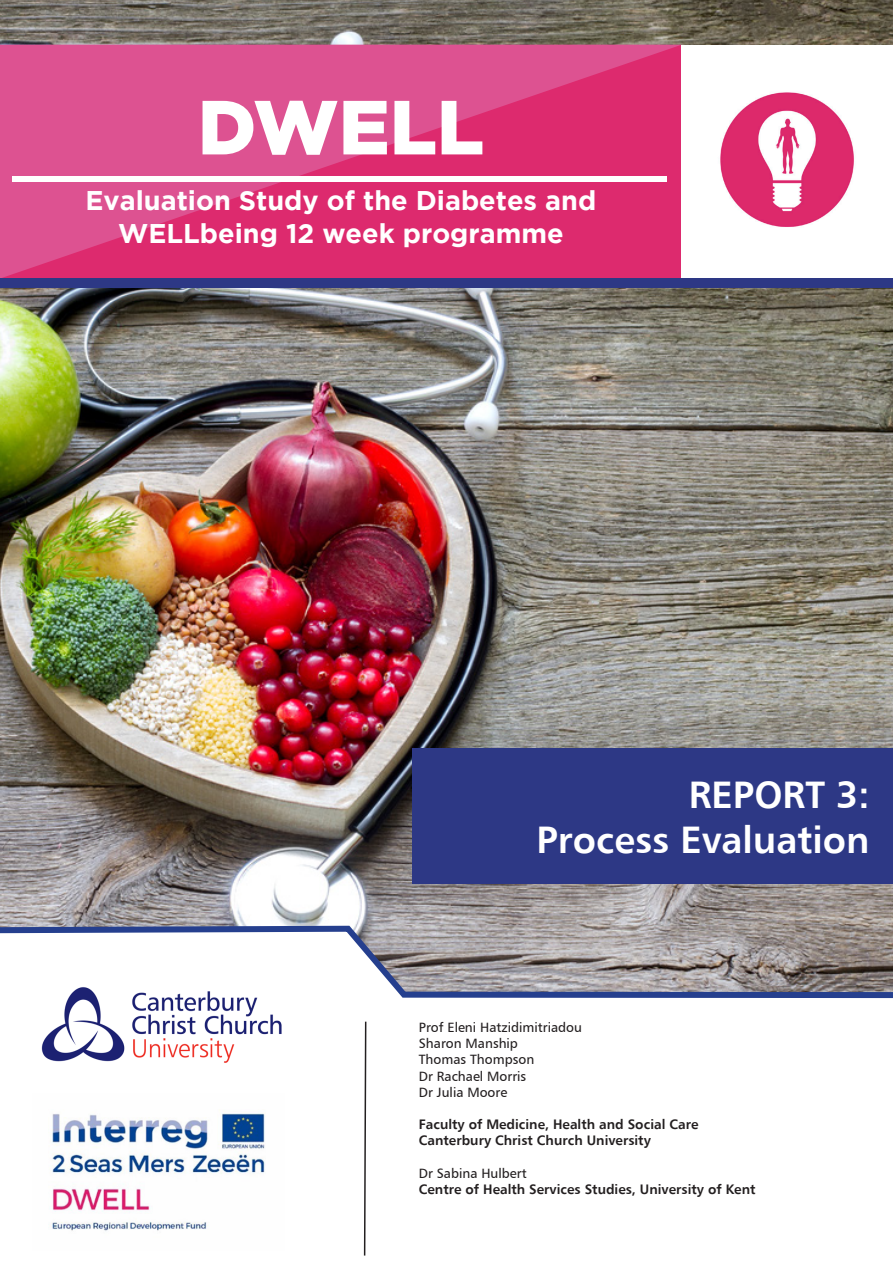
<style>
.page{position:relative;width:893px;height:1263px;background:#fff}
.page>*{position:absolute;margin:0;border:0;box-sizing:border-box;transform-origin:0 0}
.t1{font:900 76.5px "Gotham";color:#fff}
.t2{font:37.5px "Humanist 777 BT Bold B";color:#fff}
.t3{font:700 27px/32.4px "Gotham";color:#fff;text-align:center}
.t4{font:13.5px "Humanist 777 BT Bold B";color:#231f20}
.t5{font:13.5px "Humanist 777 BT Roman B";color:#231f20}
</style>
<div class="page">
<img style="left:0;top:288px;width:893px;height:635px">
<svg style="left:0;top:923px;width:893px;height:76px"></svg>
<img style="left:0;top:0;width:893px;height:45px">
<div style="left:412px;top:748px;width:481px;height:136px;background:#2d3885"></div>
<div style="left:30px;top:958px;width:265px;height:135px;background:#fff"></div>
<img style="left:41px;top:987px;width:241px;height:76px">
<img style="left:52px;top:1113px;width:213px;height:118px">
<svg style="left:0;top:45px;width:682px;height:234px;background:#dc3e7f"></svg>
<img style="left:682px;top:92px;width:211px;height:187px">
<div style="left:12px;top:176px;width:654px;height:6px;background:#fff"></div>
<div style="left:0;top:279px;width:893px;height:9px;background:#2d3885"></div>
<svg style="left:363px;top:1021px;width:4px;height:235px"></svg>
<p class="t1" style="left:198px;top:83px;width:288px">DWELL</p>
<p class="t3" style="left:85px;top:184px;width:512px">Evaluation Study of the Diabetes and<br>WELLbeing 12 week programme</p>
<p class="t2" style="left:689px;top:771px;width:182px">REPORT 3:</p>
<p class="t2" style="left:536px;top:816px;width:335px">Process Evaluation</p>
<p class="t5" style="left:419px;top:1019px;width:165px">Prof Eleni Hatzidimitriadou</p>
<p class="t5" style="left:419px;top:1035px;width:101px">Sharon Manship</p>
<p class="t5" style="left:419px;top:1051px;width:117px">Thomas Thompson</p>
<p class="t5" style="left:419px;top:1067px;width:109px">Dr Rachael Morris</p>
<p class="t5" style="left:419px;top:1083px;width:90px">Dr Julia Moore</p>
<p class="t4" style="left:419px;top:1116px;width:281px">Faculty of Medicine, Health and Social Care</p>
<p class="t4" style="left:419px;top:1132px;width:233px">Canterbury Christ Church University</p>
<p class="t5" style="left:419px;top:1164px;width:109px">Dr Sabina Hulbert</p>
<p class="t4" style="left:419px;top:1181px;width:338px">Centre of Health Services Studies, University of Kent</p>
</div>
